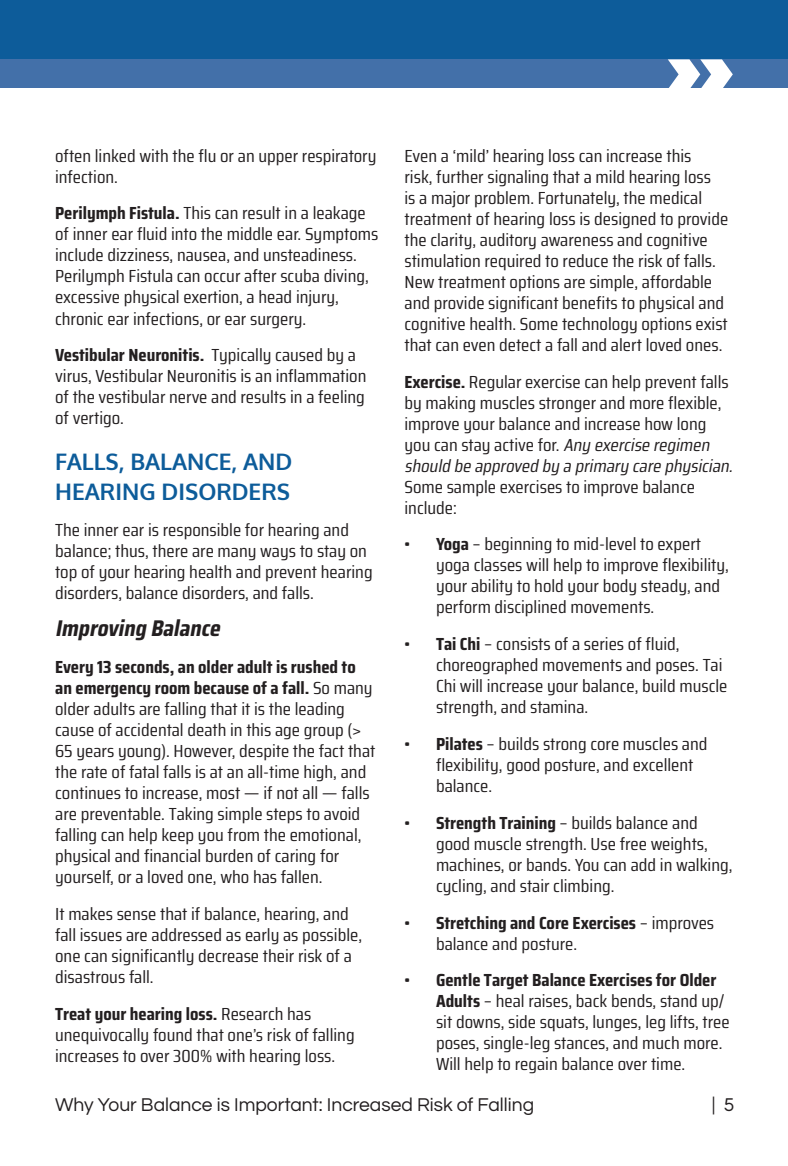
<style>
.page{position:relative;width:788px;height:1166px;background:#fff}
.page>*{position:absolute;margin:0;border:0;box-sizing:border-box;transform-origin:0 0}
.big_head{font:700 22.75px/29.8px "Oxygen";color:#0d5c9a}
.body{font:italic 700 22.75px "Saira Condensed";color:#231f20;scale:1.1 1}
.t1{font:19.25px "Questrial";color:#231f20}
.body-2{font:17.5px/21px "Saira Condensed";color:#231f20;scale:1.1 1}
.t2{font:700 17.5px/21px "Saira Condensed";color:#231f20;scale:1.1 1}
.s1{font-weight:700}
.s2{font-style:italic}
.s3{font-weight:400}
</style>
<div class="page">
<div style="left:0;top:0;width:788px;height:61px;background:#0d5c9a"></div>
<div style="left:0;top:59px;width:788px;height:29px;background:#4370a9"></div>
<svg style="left:668px;top:59px;width:64px;height:29px"></svg>
<p class="body-2" style="left:55px;top:145px;width:293px">often linked with the flu or an upper respiratory infection.</p>
<p class="body-2" style="left:55px;top:202px;width:295px"><span class="s1">Perilymph Fistula.</span> This can result in a leakage of inner ear fluid into the middle ear. Symptoms include dizziness, nausea, and unsteadiness.<br>Perilymph Fistula can occur after scuba diving, excessive physical exertion, a head injury, chronic ear infections, or ear surgery.</p>
<p class="body-2" style="left:55px;top:344px;width:284px"><span class="s1">Vestibular Neuronitis.</span> Typically caused by a virus, Vestibular Neuronitis is an inflammation of the vestibular nerve and results in a feeling of vertigo.</p>
<p class="big_head" style="left:55px;top:447px;width:239px">FALLS, BALANCE, AND<br>HEARING DISORDERS</p>
<p class="body-2" style="left:55px;top:519px;width:290px">The inner ear is responsible for hearing and balance; thus, there are many ways to stay on top of your hearing health and prevent hearing disorders, balance disorders, and falls.</p>
<p class="body" style="left:55px;top:611px;width:157px">ImprovingBalance</p>
<p class="body-2" style="left:55px;top:656px;width:292px"><span class="s1">Every 13 seconds, an older adult is rushed to an emergency room because of a fall.</span> So many older adults are falling that it is the leading cause of accidental death in this age group (&gt; 65 years young). However, despite the fact that the rate of fatal falls is at an all-time high, and continues to increase, most — if not all — falls are preventable. Taking simple steps to avoid falling can help keep you from the emotional, physical and financial burden of caring for yourself, or a loved one, who has fallen.</p>
<p class="body-2" style="left:55px;top:902px;width:280px">It makes sense that if balance, hearing, and fall issues are addressed as early as possible, one can significantly decrease their risk of a disastrous fall.</p>
<p class="body-2" style="left:55px;top:1002px;width:274px"><span class="s1">Treat your hearing loss.</span> Research has unequivocally found that one’s risk of falling increases to over 300% with hearing loss.</p>
<p class="body-2" style="left:404px;top:145px;width:296px">Even a ‘mild’ hearing loss can increase this<br>risk, further signaling that a mild hearing loss<br>is a major problem. Fortunately, the medical treatment of hearing loss is designed to provide the clarity, auditory awareness and cognitive stimulation required to reduce the risk of falls.<br>New treatment options are simple, affordable and provide significant benefits to physical and cognitive health. Some technology options exist that can even detect a fall and alert loved ones.</p>
<p class="body-2" style="left:404px;top:370px;width:304px"><span class="s1">Exercise.</span> Regular exercise can help prevent falls by making muscles stronger and more flexible, improve your balance and increase how long<br>you can stay active for. <span class="s2">Any exerciseregimen should beapproved by aprimary carephysician.<br></span>Some sample exercises to improve balance include:</p>
<p class="body-2" style="left:436px;top:533px;width:268px;text-indent:-32px"><span class="s1">• Yoga</span> – beginning to mid-level to expert yoga classes will help to improve flexibility, your ability to hold your body steady, and perform disciplined movements.</p>
<p class="body-2" style="left:436px;top:633px;width:266px;text-indent:-32px"><span class="s1">• Tai Chi</span> – consists of a series of fluid, choreographed movements and poses. Tai Chi will increase your balance, build muscle strength, and stamina.</p>
<p class="body-2" style="left:436px;top:733px;width:248px;text-indent:-32px"><span class="s1">• Pilates</span> – builds strong core muscles and flexibility, good posture, and excellent balance.</p>
<p class="body-2" style="left:436px;top:811px;width:271px;text-indent:-32px"><span class="s1">• Strength Training</span> – builds balance and good muscle strength. Use free weights, machines, or bands. You can add in walking, cycling, and stair climbing.</p>
<p class="t2" style="left:436px;top:911px;width:254px;text-indent:-32px">• Stretching and Core Exercises <span class="s3">– improves balance and posture.</span></p>
<p class="body-2" style="left:436px;top:969px;width:268px;text-indent:-32px"><span class="s1">• Gentle Target Balance Exercises for Older Adults</span> – heal raises, back bends, stand up/ sit downs, side squats, lunges, leg lifts, tree poses, single-leg stances, and much more.<br>Will help to regain balance over time.</p>
<p class="t1" style="left:55px;top:1095px;width:480px">Why Your Balance is Important: Increased Risk of Falling</p>
<p class="t1" style="left:711px;top:1095px;width:24px">| 5</p>
</div>
